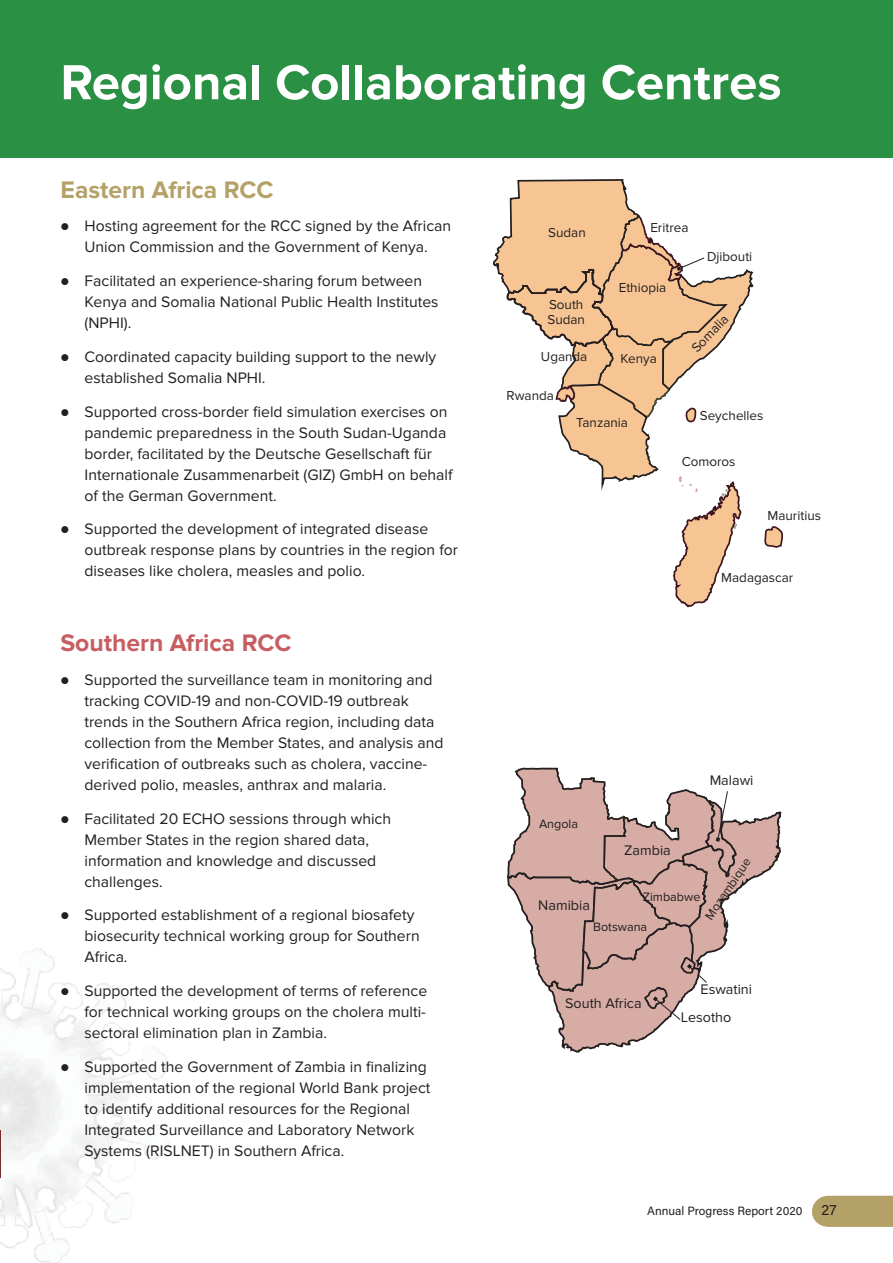
<style>
.page{position:relative;width:893px;height:1263px;background:#fff}
.page>*{position:absolute;margin:0;border:0;box-sizing:border-box;transform-origin:0 0}
.t1{font:700 51px "Proxima Nova";color:#fff}
.t2{font:700 24.75px "Proxima Nova";color:#c75d60}
.t3{font:700 24.75px "Proxima Nova";color:#b4a168}
.t4{font:15.75px/21px "Proxima Nova";color:#231f20}
.t5{font:15px "Acumin Pro";color:#231f20}
.t6{font:14.4px/27.6px "Proxima Nova";color:#231f20}
.t7{font:13.5px/15.1px "Proxima Nova";color:#231f20}
.t8{font:12.6px "Proxima Nova";color:#231f20}
.t9{font:12px "Acumin Pro";color:#231f20}
</style>
<div class="page">
<img style="left:0;top:948px;width:168px;height:315px">
<div style="left:1px;top:0;width:892px;height:158px;background:#2a9043"></div>
<svg style="left:812px;top:1196px;width:81px;height:31px;background:#b7a56e"></svg>
<hr style="left:0;top:1130px;width:1px;height:47px;background:#782b2c">
<svg style="left:493px;top:179px;width:290px;height:874px"></svg>
<h1 class="t1" style="left:60px;top:53px;width:723px">Regional Collaborating Centres</h1>
<h2 class="t3" style="left:61px;top:175px;width:215px">Eastern Africa RCC</h2>
<p class="t4" style="left:61px;top:216px;width:392px;text-align:center">● Hosting agreement for the RCC signed by the African<br>Union Commission and the Government of Kenya.</p>
<p class="t4" style="left:85px;top:271px;width:355px;text-indent:-24px">● Facilitated an experience-sharing forum between<br>Kenya and Somalia National Public Health Institutes (NPHI).</p>
<p class="t4" style="left:85px;top:346px;width:353px;text-indent:-24px">● Coordinated capacity building support to the newly established Somalia NPHI.</p>
<p class="t4" style="left:85px;top:401px;width:369px;text-indent:-24px">● Supported cross-border field simulation exercises on pandemic preparedness in the South Sudan-Uganda border, facilitated by the Deutsche Gesellschaft für Internationale Zusammenarbeit (GIZ) GmbH on behalf of the German Government.</p>
<p class="t4" style="left:85px;top:519px;width:375px;text-indent:-24px">● Supported the development of integrated disease outbreak response plans by countries in the region for diseases like cholera, measles and polio.</p>
<h2 class="t2" style="left:60px;top:628px;width:233px">Southern Africa RCC</h2>
<p class="t4" style="left:84px;top:669px;width:361px;text-indent:-24px">● Supported the surveillance team in monitoring and tracking COVID-19 and non-COVID-19 outbreak trends in the Southern Africa region, including data collection from the Member States, and analysis and verification of outbreaks such as cholera, vaccine&shy;derived polio, measles, anthrax and malaria.</p>
<p class="t4" style="left:84px;top:808px;width:308px;text-indent:-24px">● Facilitated 20 ECHO sessions through which Member States in the region shared data, information and knowledge and discussed challenges.</p>
<p class="t4" style="left:84px;top:905px;width:337px;text-indent:-24px">● Supported establishment of a regional biosafety biosecurity technical working group for Southern<br>Africa.</p>
<p class="t4" style="left:84px;top:980px;width:344px;text-align:justify;text-indent:-24px">● Supported the development of terms of reference for technical working groups on the cholera multi&shy;sectoral elimination plan in Zambia.</p>
<p class="t4" style="left:84px;top:1056px;width:348px;text-indent:-24px">● Supported the Government of Zambia in finalizing implementation of the regional World Bank project to identify additional resources for the Regional Integrated Surveillance and Laboratory Network Systems (RISLNET) in Southern Africa.</p>
<p class="t7" style="left:548px;top:225px;width:39px">Sudan</p>
<p class="t7" style="left:547px;top:297px;width:39px">South<br>Sudan</p>
<p class="t7" style="left:541px;top:349px;width:48px">Uganda</p>
<p class="t7" style="left:507px;top:388px;width:49px">Rwanda</p>
<p class="t7" style="left:650px;top:220px;width:40px">Eritrea</p>
<p class="t7" style="left:619px;top:280px;width:49px">Ethiopia</p>
<p class="t7" style="left:707px;top:249px;width:47px">Djibouti</p>
<p class="t7" style="left:621px;top:351px;width:38px">Kenya</p>
<p class="t7" style="left:688px;top:345px;width:48px;rotate:-46deg">Somalia</p>
<p class="t7" style="left:576px;top:415px;width:53px">Tanzania</p>
<p class="t7" style="left:700px;top:408px;width:65px">Seychelles</p>
<p class="t7" style="left:682px;top:454px;width:55px">Comoros</p>
<p class="t7" style="left:767px;top:508px;width:55px">Mauritius</p>
<p class="t7" style="left:721px;top:570px;width:74px">Madagascar</p>
<p class="t8" style="left:539px;top:817px;width:41px">Angola</p>
<p class="t6" style="left:624px;top:837px;width:48px">Zambia</p>
<p class="t6" style="left:710px;top:767px;width:45px">Malawi</p>
<p class="t6" style="left:538px;top:891px;width:53px">Namibia</p>
<p class="t8" style="left:702px;top:914px;width:73px;rotate:-56deg">Mozambique</p>
<p class="t8" style="left:643px;top:889px;width:59px">Zimbabwe</p>
<p class="t8" style="left:593px;top:919px;width:56px">Botswana</p>
<p class="t6" style="left:565px;top:990px;width:78px">South Africa</p>
<p class="t6" style="left:681px;top:976px;width:73px;text-indent:20px">Eswatini<br>Lesotho</p>
<p class="t9" style="left:647px;top:1202px;width:157px">Annual Progress Report 2020</p>
<p class="t5" style="left:821px;top:1199px;width:17px">27</p>
</div>
